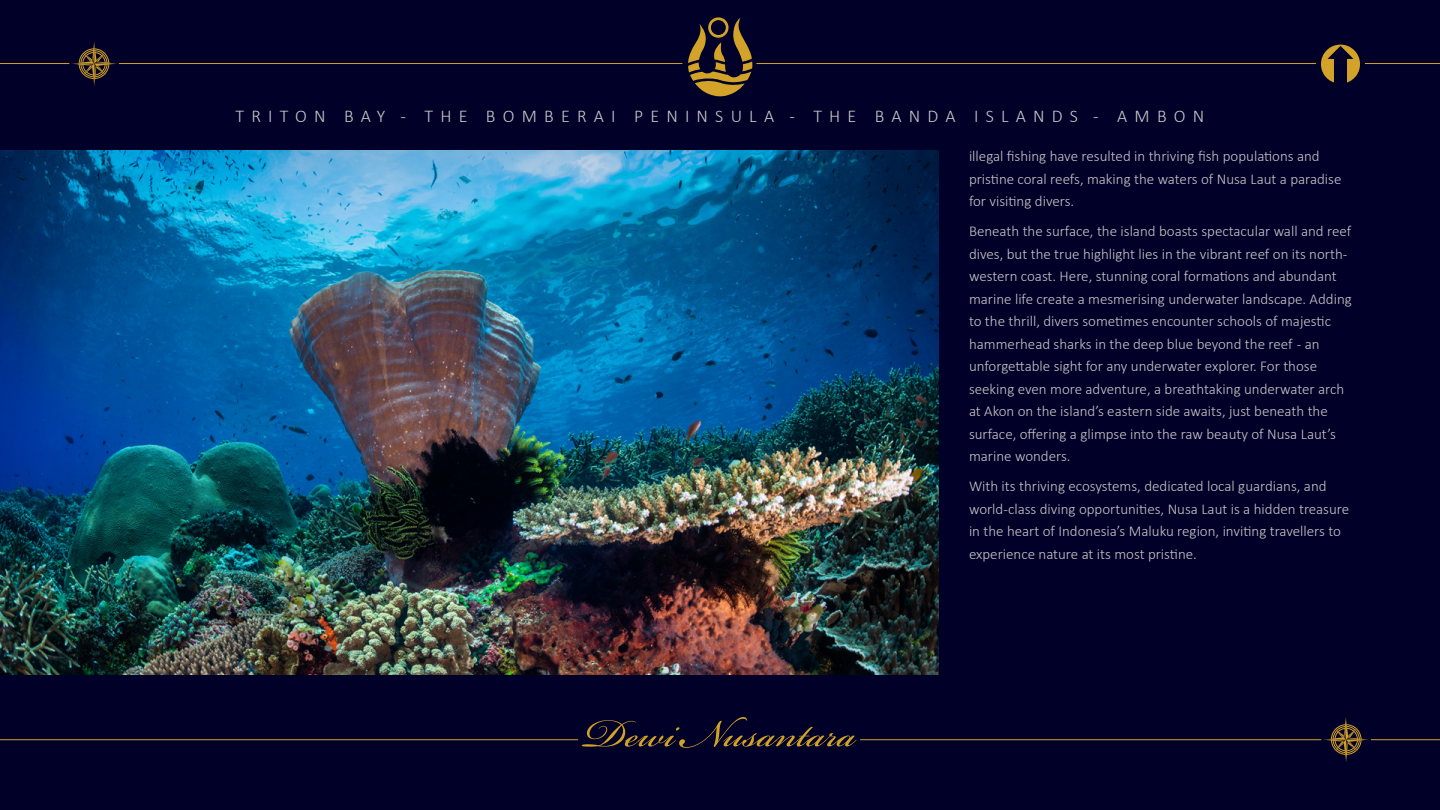
<style>
.page{position:relative;width:1440px;height:810px;background:#000028}
.page>*{position:absolute;margin:0;border:0;box-sizing:border-box;transform-origin:0 0}
.t1{font:61.5px "Bickham Script Pro";color:#d3a229}
.t2{font:300 18px "Calibri";letter-spacing:.4em;color:#c8c8c8}
.t3{font:300 15px/22.5px "Calibri";color:#c8c8c8}
</style>
<div class="page">
<img style="left:0;top:150px;width:939px;height:525px">
<hr style="left:119px;top:63px;width:563px;height:1px;background:#d3a229">
<hr style="left:0;top:63px;width:69px;height:1px;background:#d3a229">
<svg style="left:72px;top:41px;width:45px;height:45px"></svg>
<svg style="left:688px;top:17px;width:65px;height:80px"></svg>
<hr style="left:0;top:739px;width:578px;height:1px;background:#d3a229">
<hr style="left:1371px;top:739px;width:69px;height:1px;background:#d3a229">
<hr style="left:860px;top:739px;width:461px;height:1px;background:#d3a229">
<svg style="left:1324px;top:717px;width:44px;height:45px"></svg>
<hr style="left:757px;top:63px;width:559px;height:1px;background:#d3a229">
<hr style="left:1365px;top:63px;width:75px;height:1px;background:#d3a229">
<p class="t2" style="left:236px;top:109px;width:970px">TRITON BAY - THE BOMBERAI PENINSULA - THE BANDA ISLANDS - AMBON</p>
<h1 class="t1" style="left:584px;top:689px;width:273px">Dewi Nusantara</h1>
<p class="t3" style="left:969px;top:146px;width:374px">illegal fishing have resulted in thriving fish populations and pristine coral reefs, making the waters of Nusa Laut a paradise for visiting divers.</p>
<p class="t3" style="left:969px;top:221px;width:384px">Beneath the surface, the island boasts spectacular wall and reef dives, but the true highlight lies in the vibrant reef on its north&shy;western coast. Here, stunning coral formations and abundant marine life create a mesmerising underwater landscape. Adding to the thrill, divers sometimes encounter schools of majestic hammerhead sharks in the deep blue beyond the reef - an unforgettable sight for any underwater explorer. For those seeking even more adventure, a breathtaking underwater arch at Akon on the island’s eastern side awaits, just beneath the surface, offering a glimpse into the raw beauty of Nusa Laut’s marine wonders.</p>
<p class="t3" style="left:969px;top:476px;width:382px">With its thriving ecosystems, dedicated local guardians, and world-class diving opportunities, Nusa Laut is a hidden treasure in the heart of Indonesia’s Maluku region, inviting travellers to experience nature at its most pristine.</p>
</div>
